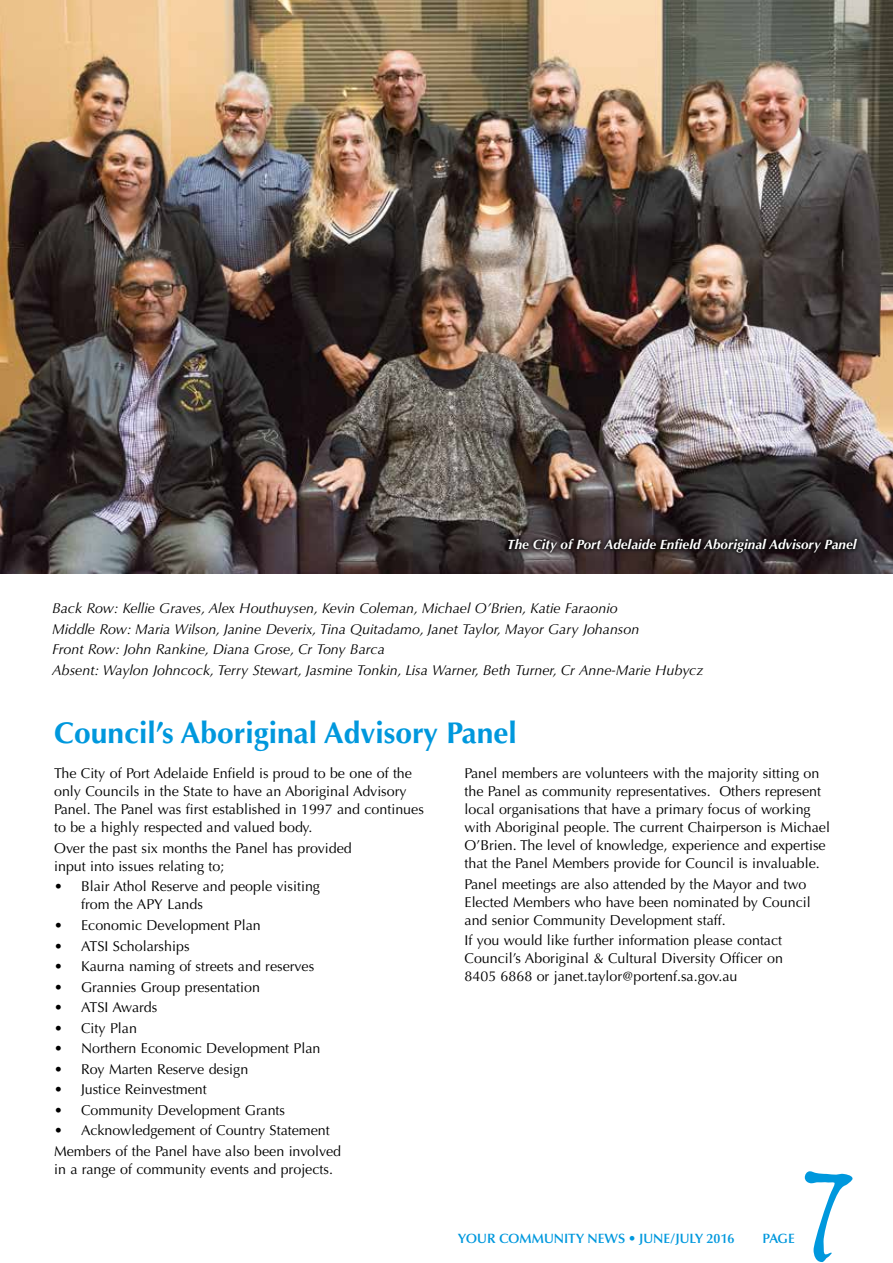
<style>
.page{position:relative;width:893px;height:1263px;background:#fff}
.page>*{position:absolute;margin:0;border:0;box-sizing:border-box;transform-origin:0 0}
.t1{font:120px "Gizmo";color:#0098dd}
.t2{font:700 30px "Optima LT Std";color:#0098dd}
.t3{font:14.25px/18px "Optima LT Std";color:#000}
.t4{font:italic 14.25px/20.5px "Optima LT Std";color:#000}
.t5{font:italic 700 13.5px "Optima LT Std";color:#fff}
.t6{font:600 13.5px "Optima LT Std";color:#0098dd}
</style>
<div class="page">
<img style="left:0;top:0;width:893px;height:573px">
<svg style="left:504px;top:535px;width:357px;height:22px;background:#282122"></svg>
<p class="t5" style="left:507px;top:537px;width:351px">The City of Port Adelaide Enfield Aboriginal Advisory Panel</p>
<p class="t4" style="left:52px;top:598px;width:653px">Back Row: Kellie Graves, Alex Houthuysen, Kevin Coleman, Michael O’Brien, Katie Faraonio<br>Middle Row: Maria Wilson, Janine Deverix, Tina Quitadamo, Janet Taylor, Mayor Gary Johanson<br>Front Row: John Rankine, Diana Grose, Cr Tony Barca<br>Absent: Waylon Johncock, Terry Stewart, Jasmine Tonkin, Lisa Warner, Beth Turner, Cr Anne-Marie Hubycz</p>
<h2 class="t2" style="left:54px;top:715px;width:464px">Council’s Aboriginal Advisory Panel</h2>
<p class="t3" style="left:54px;top:765px;width:371px">The City of Port Adelaide Enfield is proud to be one of the only Councils in the State to have an Aboriginal Advisory Panel. The Panel was first established in 1997 and continues to be a highly respected and valued body.</p>
<p class="t3" style="left:54px;top:839px;width:299px">Over the past six months the Panel has provided input into issues relating to;</p>
<p class="t3" style="left:81px;top:878px;width:240px;text-indent:-27px">• Blair Athol Reserve and people visiting from the APY Lands</p>
<p class="t3" style="left:54px;top:916px;width:208px">• Economic Development Plan</p>
<p class="t3" style="left:54px;top:937px;width:137px">• ATSI Scholarships</p>
<p class="t3" style="left:54px;top:957px;width:262px">• Kaurna naming of streets and reserves</p>
<p class="t3" style="left:54px;top:978px;width:207px">• Grannies Group presentation</p>
<p class="t3" style="left:54px;top:998px;width:105px">• ATSI Awards</p>
<p class="t3" style="left:54px;top:1019px;width:84px">• City Plan</p>
<p class="t3" style="left:54px;top:1040px;width:268px">• Northern Economic Development Plan</p>
<p class="t3" style="left:54px;top:1060px;width:196px">• Roy Marten Reserve design</p>
<p class="t3" style="left:54px;top:1081px;width:154px">• Justice Reinvestment</p>
<p class="t3" style="left:54px;top:1101px;width:232px">• Community Development Grants</p>
<p class="t3" style="left:54px;top:1120px;width:288px;line-height:20.5px">• Acknowledgement of Country Statement<br>Members of the Panel have also been involved</p>
<p class="t3" style="left:54px;top:1160px;width:280px">in a range of community events and projects.</p>
<p class="t3" style="left:465px;top:765px;width:367px">Panel members are volunteers with the majority sitting on the Panel as community representatives. Others represent local organisations that have a primary focus of working with Aboriginal people. The current Chairperson is Michael O’Brien. The level of knowledge, experience and expertise that the Panel Members provide for Council is invaluable.</p>
<p class="t3" style="left:465px;top:875px;width:348px">Panel meetings are also attended by the Mayor and two<br>Elected Members who have been nominated by Council and senior Community Development staff.</p>
<p class="t3" style="left:465px;top:932px;width:320px;text-align:justify">If you would like further information please contact Council’s Aboriginal &amp; Cultural Diversity Officer on 8405 6868 or janet.taylor@portenf.sa.gov.au</p>
<p class="t6" style="left:458px;top:1231px;width:278px">YOUR COMMUNITY NEWS • JUNE/JULY 2016</p>
<p class="t6" style="left:763px;top:1231px;width:34px">PAGE</p>
<h1 class="t1" style="left:803px;top:1144px;width:51px">7</h1>
</div>
